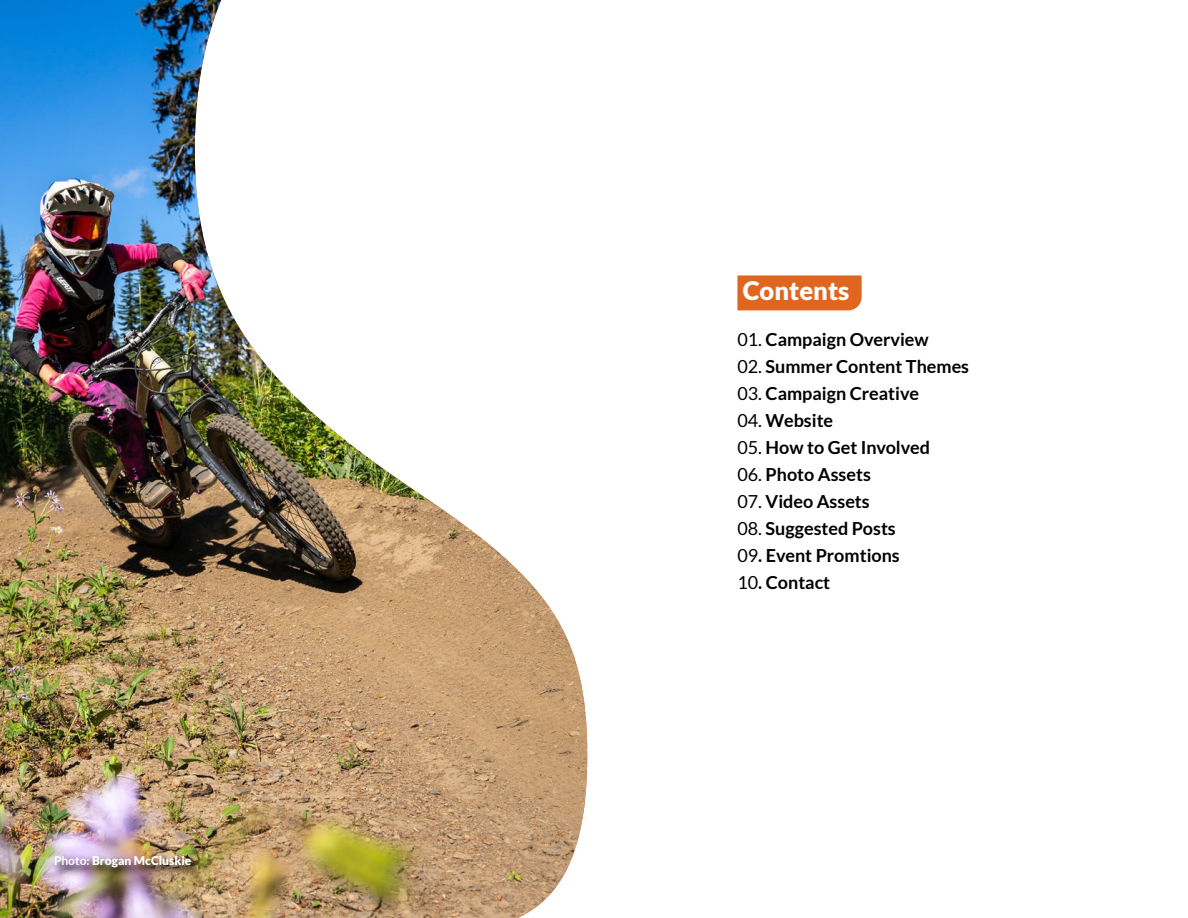
<style>
.page{position:relative;width:1188px;height:918px;background:#fff}
.page>*{position:absolute;margin:0;border:0;box-sizing:border-box;transform-origin:0 0}
.t1{font:900 25.5px "Lato";color:#fff}
.t2{font:700 18px "Lato";color:#000}
.t3{font:900 12px "Lato";color:#fff}
.s1{font-weight:700}
.s2{font-weight:400}
</style>
<div class="page">
<div style="left:737px;top:275px;width:125px;height:35px;background:#e0661f"></div>
<img style="left:0;top:0;width:587px;height:918px">
<img style="left:52px;top:853px;width:151px;height:26px">
<p class="t3" style="left:54px;top:853px;width:139px"><span class="s1">Photo:</span> Brogan McCluskie</p>
<h1 class="t1" style="left:743px;top:276px;width:108px">Contents</h1>
<p class="t2" style="left:737px;top:329px;width:193px"><span class="s2">01.</span> Campaign Overview</p>
<p class="t2" style="left:737px;top:356px;width:233px"><span class="s2">02.</span> Summer Content Themes</p>
<p class="t2" style="left:737px;top:383px;width:183px"><span class="s2">03.</span> Campaign Creative</p>
<p class="t2" style="left:737px;top:410px;width:97px"><span class="s2">04.</span> Website</p>
<p class="t2" style="left:737px;top:437px;width:194px"><span class="s2">05.</span> How to Get Involved</p>
<p class="t2" style="left:737px;top:464px;width:135px"><span class="s2">06.</span> Photo Assets</p>
<p class="t2" style="left:737px;top:491px;width:134px"><span class="s2">07.</span> Video Assets</p>
<p class="t2" style="left:737px;top:518px;width:160px"><span class="s2">08.</span> Suggested Posts</p>
<p class="t2" style="left:737px;top:545px;width:164px"><span class="s2">09</span>. Event Promtions</p>
<p class="t2" style="left:737px;top:572px;width:94px"><span class="s2">10</span>. Contact</p>
</div>
